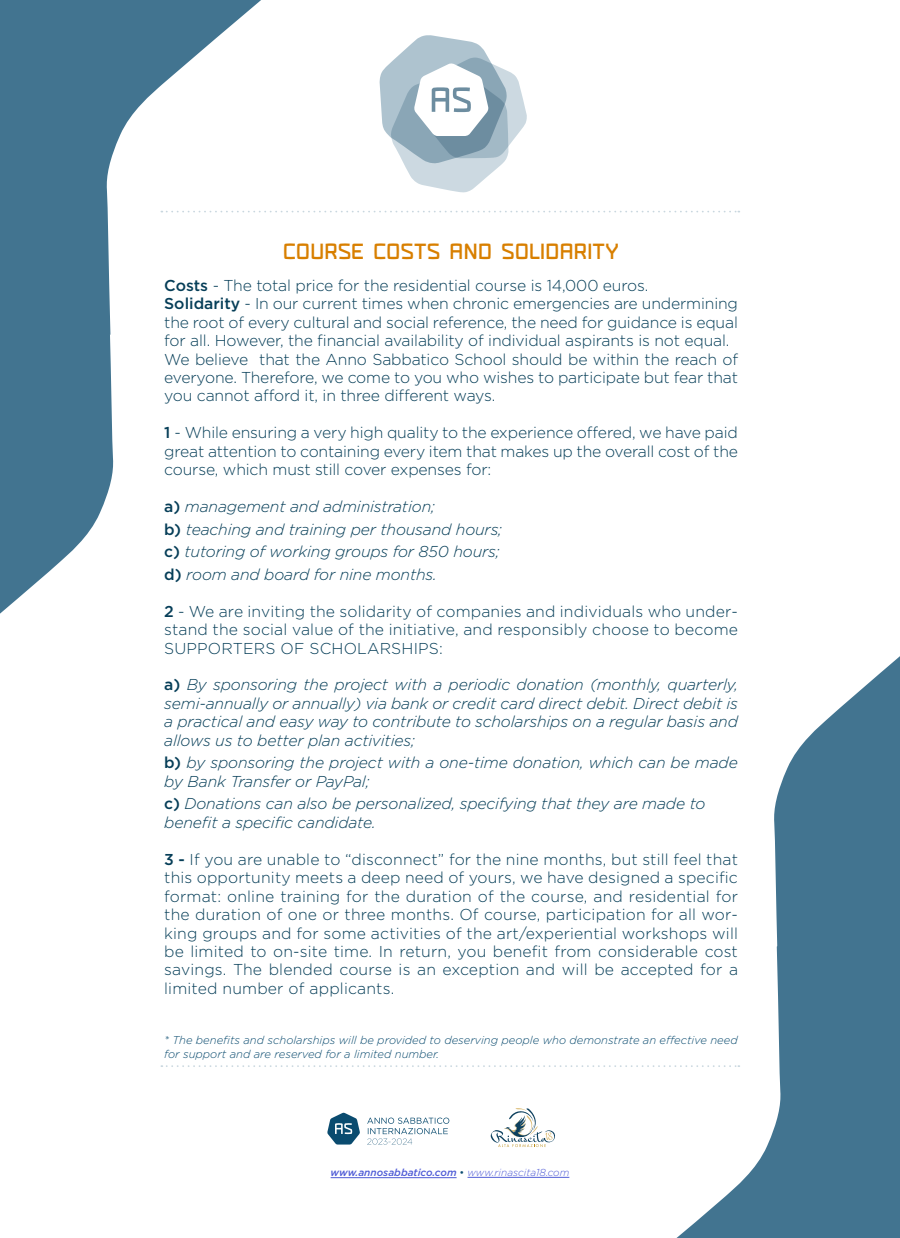
<style>
.page{position:relative;width:900px;height:1238px;background:#fff}
.page>*{position:absolute;margin:0;border:0;box-sizing:border-box;transform-origin:0 0}
.t1{font:900 20.93px "Fenton";letter-spacing:-.02em;color:#d87f00}
.t2{font:300 15.75px/18.4px "Gotham";letter-spacing:-.01em;color:#063e58;text-align:justify}
.t3{font:italic 300 15.75px/18.4px "Gotham";letter-spacing:-.01em;color:#063e58}
.t4{font:italic 300 11.25px/13.5px "Gotham";color:#0a4b6f}
.t5{font:italic 500 10.12px "Gotham";color:#4f5cd6}
.s1{font-weight:500}
.s2{font-weight:500;font-style:normal}
.s3{font-weight:400;font-style:normal;color:#0a4b6f}
.s4{font-weight:300}
</style>
<div class="page">
<svg style="left:0;top:0;width:261px;height:614px"></svg>
<svg style="left:676px;top:656px;width:224px;height:582px"></svg>
<svg style="left:327px;top:1112px;width:33px;height:32px"></svg>
<svg style="left:367px;top:1117px;width:82px;height:27px"></svg>
<svg style="left:491px;top:1108px;width:64px;height:39px"></svg>
<svg style="left:161px;top:211px;width:578px;height:1px"></svg>
<svg style="left:161px;top:1065px;width:578px;height:2px"></svg>
<svg style="left:379px;top:35px;width:148px;height:158px"></svg>
<hr style="left:331px;top:1177px;width:126px;height:1px;background:#4f5cd6">
<hr style="left:468px;top:1176px;width:101px;height:1px;background:#4f5cd6">
<p class="t1" style="left:283px;top:237px;width:338px">COURSE COSTS AND SOLIDARITY</p>
<p class="t2" style="left:164px;top:275px;width:486px"><span class="s1">Costs</span> - The total price for the residential course is 14,000 euros.</p>
<p class="t2" style="left:164px;top:294px;width:575px"><span class="s1">Solidarity</span> - In our current times when chronic emergencies are undermining the root of every cultural and social reference, the need for guidance is equal for all. However, the financial availability of individual aspirants is not equal.</p>
<p class="t2" style="left:164px;top:349px;width:575px">We believe that the Anno Sabbatico School should be within the reach of everyone. Therefore, we come to you who wishes to participate but fear that you cannot afford it, in three different ways.</p>
<p class="t2" style="left:164px;top:423px;width:575px"><span class="s1">1</span> - While ensuring a very high quality to the experience offered, we have paid great attention to containing every item that makes up the overall cost of the course, which must still cover expenses for:</p>
<p class="t3" style="left:164px;top:497px;width:272px"><span class="s2">a)</span> management and administration;</p>
<p class="t3" style="left:164px;top:519px;width:339px"><span class="s2">b)</span> teaching and training per thousand hours;</p>
<p class="t3" style="left:164px;top:542px;width:337px"><span class="s2">c)</span> tutoring of working groups for 850 hours;</p>
<p class="t3" style="left:164px;top:564px;width:274px"><span class="s2">d)</span> room and board for nine months.</p>
<p class="t2" style="left:164px;top:601px;width:575px"><span class="s1">2</span> - We are inviting the solidarity of companies and individuals who under&shy;stand the social value of the initiative, and responsibly choose to become SUPPORTERS OF SCHOLARSHIPS:</p>
<p class="t3" style="left:164px;top:675px;width:575px;text-align:justify"><span class="s2">a)</span> By sponsoring the project with a periodic donation (monthly, quarterly, semi-annually or annually) via bank or credit card direct debit. Direct debit is a practical and easy way to contribute to scholarships on a regular basis and allows us to better plan activities;</p>
<p class="t3" style="left:164px;top:753px;width:575px"><span class="s2">b)</span> by sponsoring the project with a one-time donation, which can be made by Bank Transfer or PayPal;</p>
<p class="t3" style="left:164px;top:794px;width:543px"><span class="s2">c)</span> Donations can also be personalized, specifying that they are made to benefit a specific candidate.</p>
<p class="t2" style="left:164px;top:849px;width:575px"><span class="s1">3 -</span> If you are unable to “disconnect” for the nine months, but still feel that this opportunity meets a deep need of yours, we have designed a specific format: online training for the duration of the course, and residential for the duration of one or three months. Of course, participation for all wor&shy;king groups and for some activities of the art/experiential workshops will be limited to on-site time. In return, you benefit from considerable cost savings. The blended course is an exception and will be accepted for a limited number of applicants.</p>
<p class="t4" style="left:164px;top:1033px;width:575px">* The benefits and scholarships will be provided to deserving people who demonstrate an effective need for support and are reserved for a limited number.</p>
<p class="t5" style="left:331px;top:1166px;width:240px">www.annosabbatico.com <span class="s3">•</span> <span class="s4">www.rinascita18.com</span></p>
</div>
